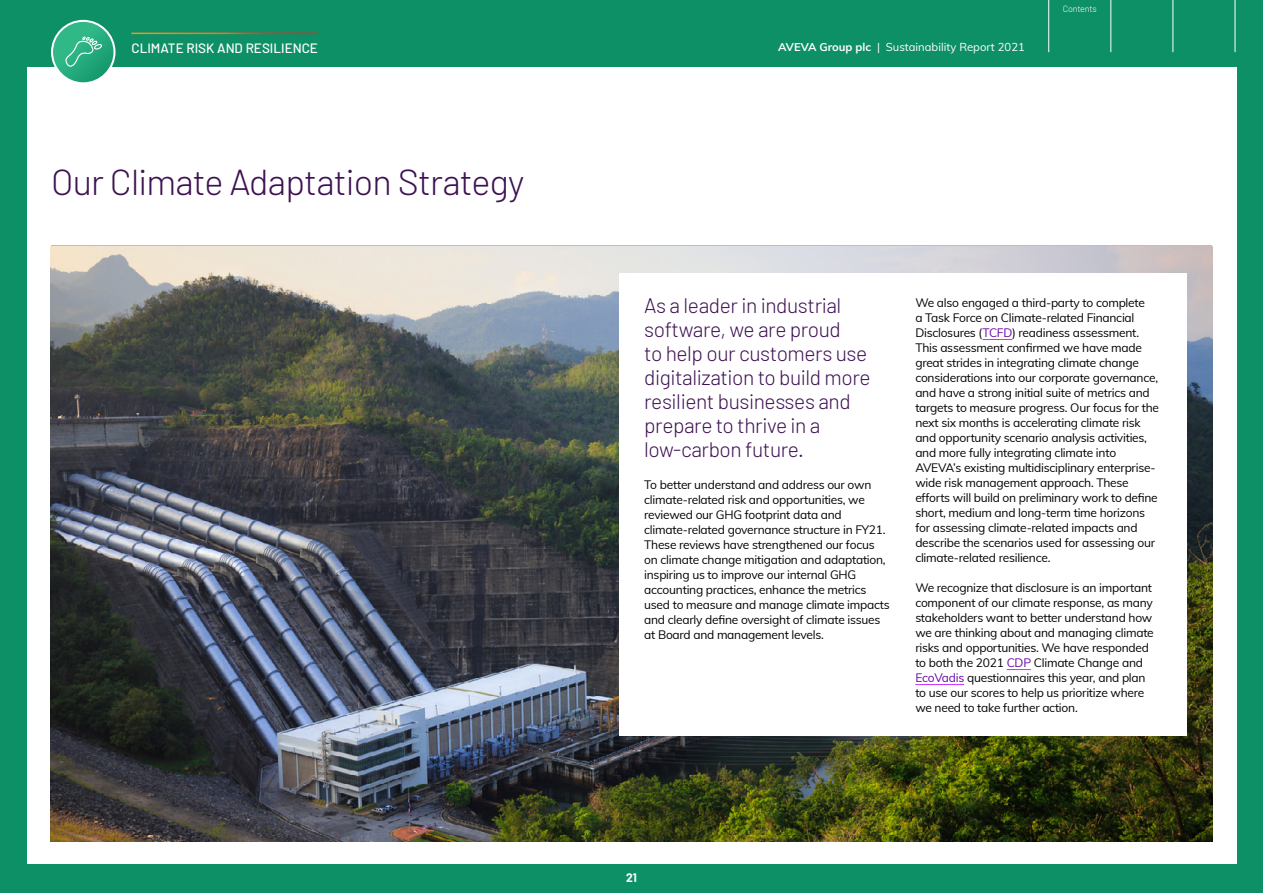
<style>
.page{position:relative;width:1263px;height:893px;background:#0d9066}
.page>*{position:absolute;margin:0;border:0;box-sizing:border-box;transform-origin:0 0}
.Heading{font:300 36px "Barlow";letter-spacing:-.02em;color:#3d1152}
.Introduction{font:300 21px/24px "Barlow";letter-spacing:-.02em;color:#3d1152}
.Running-Header{font:500 13.5px "Barlow";color:#fff}
.Bodytext{font:12px/15px "Muli";letter-spacing:-.02em;color:#000}
.t1{font:700 12px "Barlow";color:#fff}
.t2{font:11.25px "Muli";color:#fff}
.t3{font:300 9px "Barlow";letter-spacing:-.02em;color:#fff}
.s1{font-weight:700}
.s2{color:#6b04a8}
</style>
<div class="page">
<div style="left:27px;top:67px;width:1209px;height:796px;background:#fff"></div>
<hr style="left:1235px;top:0;width:1px;height:52px;background:#fff">
<hr style="left:1173px;top:0;width:1px;height:52px;background:#fff">
<hr style="left:1110px;top:0;width:1px;height:52px;background:#fff">
<hr style="left:1048px;top:0;width:1px;height:52px;background:#fff">
<hr style="left:131px;top:33px;width:187px;height:1px;background:#fff">
<hr style="left:51px;top:246px;width:1161px;height:1px;background:#6b04a8">
<img style="left:51px;top:247px;width:1161px;height:595px">
<div style="left:619px;top:273px;width:567px;height:462px;background:#fff"></div>
<hr style="left:982px;top:339px;width:30px;height:1px;background:#c530ff">
<svg style="left:1007px;top:669px;width:24px;height:1px"></svg>
<hr style="left:915px;top:684px;width:49px;height:1px;background:#c530ff">
<svg style="left:52px;top:21px;width:62px;height:62px;background:#31b184"></svg>
<div style="left:51px;top:20px;width:64px;height:64px;border:2px solid #fff;border-radius:50%"></div>
<svg style="left:65px;top:36px;width:37px;height:31px"></svg>
<p class="Running-Header" style="left:131px;top:40px;width:188px">CLIMATE RISK AND RESILIENCE</p>
<p class="Heading" style="left:51px;top:160px;width:475px">Our Climate Adaptation Strategy</p>
<p class="t2" style="left:778px;top:38px;width:248px"><span class="s1">AVEVA Group plc</span> | Sustainability Report 2021</p>
<p class="t3" style="left:1063px;top:3px;width:36px">Contents</p>
<p class="Introduction" style="left:644px;top:293px;width:228px">As a leader in industrial software, we are proud<br>to help our customers use digitalization to build more resilient businesses and prepare to thrive in a low-carbon future.</p>
<p class="Bodytext" style="left:644px;top:477px;width:247px">To better understand and address our own climate-related risk and opportunities, we reviewed our GHG footprint data and climate-related governance structure in FY21.<br>These reviews have strengthened our focus on climate change mitigation and adaptation, inspiring us to improve our internal GHG accounting practices, enhance the metrics used to measure and manage climate impacts and clearly define oversight of climate issues at Board and management levels.</p>
<p class="Bodytext" style="left:915px;top:295px;width:245px">We also engaged a third-party to complete<br>a Task Force on Climate-related Financial Disclosures (<span class="s2">TCFD</span>) readiness assessment.<br>This assessment confirmed we have made great strides in integrating climate change considerations into our corporate governance, and have a strong initial suite of metrics and targets to measure progress. Our focus for the next six months is accelerating climate risk and opportunity scenario analysis activities, and more fully integrating climate into AVEVA’s existing multidisciplinary enterprise&shy;wide risk management approach. These efforts will build on preliminary work to define short, medium and long-term time horizons for assessing climate-related impacts and describe the scenarios used for assessing our climate-related resilience.</p>
<p class="Bodytext" style="left:915px;top:580px;width:240px">We recognize that disclosure is an important component of our climate response, as many stakeholders want to better understand how we are thinking about and managing climate risks and opportunities. We have responded to both the 2021 <span class="s2">CDP</span> Climate Change and <span class="s2">EcoVadis</span> questionnaires this year, and plan to use our scores to help us prioritize where we need to take further action.</p>
<p class="t1" style="left:626px;top:870px;width:12px">21</p>
</div>
